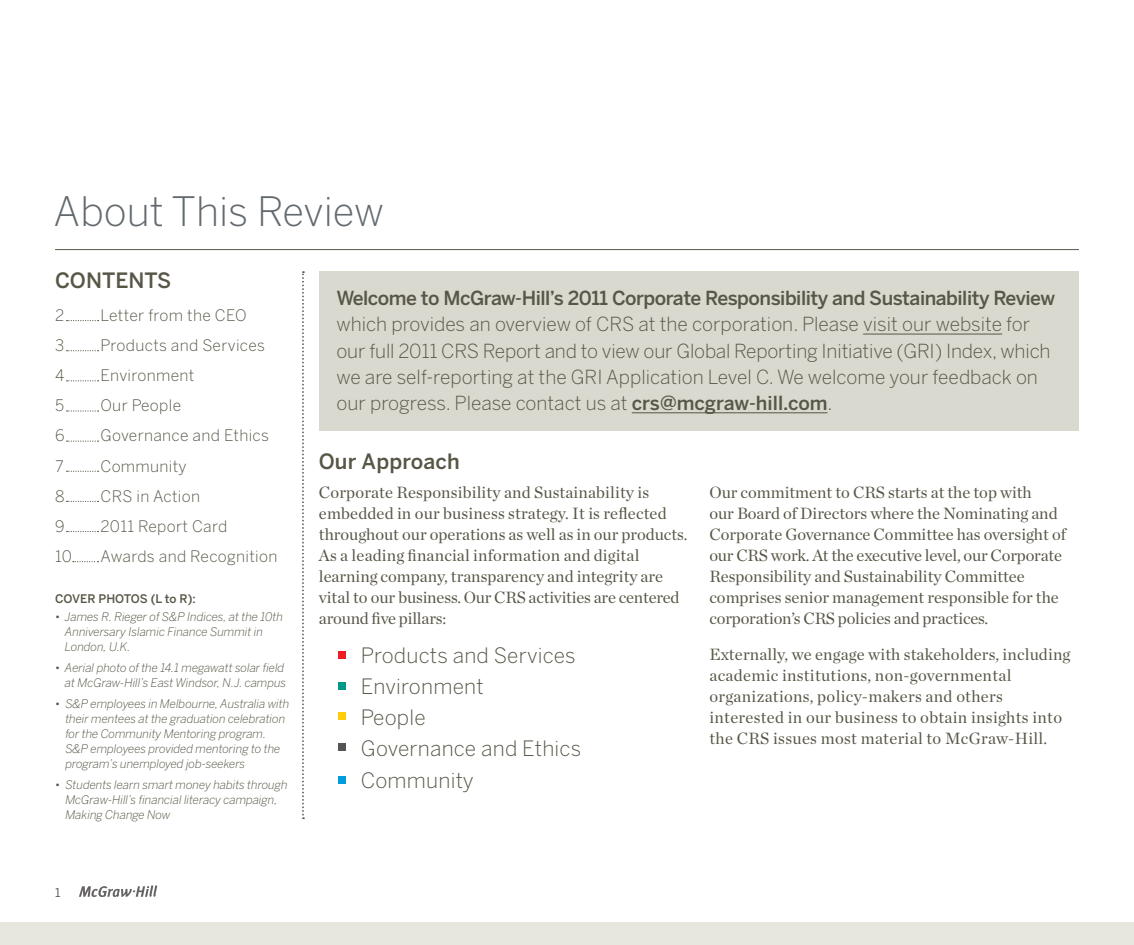
<style>
.page{position:relative;width:1134px;height:945px;background:#fff}
.page>*{position:absolute;margin:0;border:0;box-sizing:border-box;transform-origin:0 0}
.t1{font:300 40.25px "Benton Sans";color:#636a6f}
.Body_Text{font:300 21px "Benton Sans";letter-spacing:.01em;color:#585646}
.Body_Text-2{font:500 21px "Benton Sans";color:#585646}
.Body_Text-3{font:300 19.25px/26.2px "Benton Sans";letter-spacing:-.01em;color:#585646}
.Body_Text-4{font:16.62px/21px "Chronicle Deck";color:#585646}
.Body_Text-5{font:16.62px/21px "Chronicle Deck";letter-spacing:.02em;color:#585646}
.Body_Text-6{font:300 15.75px "Benton Sans";letter-spacing:.02em;color:#585646}
.t2{font:12.25px "Benton Sans";color:#636366}
.Body_Text-7{font:italic 300 11.9px/14.9px "Benton Sans";letter-spacing:-.01em;color:#585646}
.Body_Text-8{font:500 11.9px "Benton Sans";letter-spacing:-.005em;color:#585646}
.s1{font-weight:500}
</style>
<div class="page">
<div style="left:319px;top:271px;width:760px;height:160px;background:#dad9d0"></div>
<hr style="left:55px;top:249px;width:1024px;height:1px;background:#585646">
<hr style="left:863px;top:334px;width:139px;height:1px;background:#585646">
<hr style="left:632px;top:413px;width:196px;height:1px;background:#585646">
<div style="left:338px;top:651px;width:8px;height:8px;background:#ee1d23"></div>
<div style="left:338px;top:682px;width:8px;height:8px;background:#009888"></div>
<div style="left:338px;top:713px;width:8px;height:7px;background:#fecd08"></div>
<div style="left:338px;top:743px;width:8px;height:8px;background:#545557"></div>
<div style="left:338px;top:776px;width:8px;height:8px;background:#009ddc"></div>
<div style="left:0;top:923px;width:1134px;height:22px;background:#e7e7e0"></div>
<svg style="left:79px;top:886px;width:78px;height:11px"></svg>
<svg style="left:302px;top:271px;width:2px;height:548px"></svg>
<svg style="left:67px;top:320px;width:32px;height:1px"></svg>
<svg style="left:73px;top:561px;width:26px;height:1px"></svg>
<svg style="left:67px;top:350px;width:32px;height:1px"></svg>
<svg style="left:67px;top:380px;width:32px;height:1px"></svg>
<svg style="left:67px;top:410px;width:32px;height:2px"></svg>
<svg style="left:67px;top:441px;width:32px;height:1px"></svg>
<svg style="left:67px;top:471px;width:32px;height:1px"></svg>
<svg style="left:67px;top:501px;width:32px;height:1px"></svg>
<svg style="left:67px;top:531px;width:32px;height:1px"></svg>
<p class="t1" style="left:54px;top:188px;width:332px">About This Review</p>
<p class="Body_Text-2" style="left:55px;top:268px;width:118px">CONTENTS</p>
<p class="Body_Text-6" style="left:55px;top:306px;width:11px">2</p>
<p class="Body_Text-6" style="left:101px;top:306px;width:148px">Letter from the CEO</p>
<p class="Body_Text-6" style="left:55px;top:336px;width:11px">3</p>
<p class="Body_Text-6" style="left:101px;top:336px;width:166px">Products and Services</p>
<p class="Body_Text-6" style="left:55px;top:366px;width:11px">4</p>
<p class="Body_Text-6" style="left:101px;top:366px;width:95px">Environment</p>
<p class="Body_Text-6" style="left:55px;top:396px;width:11px">5</p>
<p class="Body_Text-6" style="left:101px;top:396px;width:82px">Our People</p>
<p class="Body_Text-6" style="left:55px;top:427px;width:11px">6</p>
<p class="Body_Text-6" style="left:101px;top:427px;width:170px">Governance and Ethics</p>
<p class="Body_Text-6" style="left:55px;top:457px;width:10px">7</p>
<p class="Body_Text-6" style="left:101px;top:457px;width:87px">Community</p>
<p class="Body_Text-6" style="left:55px;top:487px;width:11px">8</p>
<p class="Body_Text-6" style="left:101px;top:487px;width:101px">CRS in Action</p>
<p class="Body_Text-6" style="left:55px;top:517px;width:11px">9</p>
<p class="Body_Text-6" style="left:101px;top:517px;width:128px">2011 Report Card</p>
<p class="Body_Text-6" style="left:55px;top:547px;width:18px">10</p>
<p class="Body_Text-6" style="left:101px;top:547px;width:178px">Awards and Recognition</p>
<p class="Body_Text-8" style="left:55px;top:592px;width:142px">COVER PHOTOS (L to R):</p>
<p class="Body_Text-7" style="left:65px;top:609px;width:220px;text-indent:-10px">• James R. Rieger of S&amp;P Indices, at the 10th<br>Anniversary Islamic Finance Summit in<br>London, U.K.</p>
<p class="Body_Text-7" style="left:55px;top:660px;width:233px;text-align:right">• Aerial photo of the 14.1 megawatt solar field at McGraw-Hill’s East Windsor, N.J. campus</p>
<p class="Body_Text-7" style="left:65px;top:696px;width:226px;text-indent:-10px">• S&amp;P employees in Melbourne, Australia with their mentees at the graduation celebration for the Community Mentoring program.<br>S&amp;P employees provided mentoring to the program’s unemployed job-seekers</p>
<p class="Body_Text-7" style="left:65px;top:777px;width:224px;text-indent:-10px">• Students learn smart money habits through<br>McGraw-Hill’s financial literacy campaign,<br>Making Change Now</p>
<p class="t2" style="left:55px;top:885px;width:7px">1</p>
<p class="Body_Text-3" style="left:336px;top:285px;width:720px"><span class="s1">Welcome to McGraw-Hill’s 2011 Corporate Responsibility and Sustainability Review </span>which provides an overview of CRS at the corporation. Please visit our website for our full 2011 CRS Report and to view our Global Reporting Initiative (GRI) Index, which we are self-reporting at the GRI Application Level C. We welcome your feedback on our progress. Please contact us at <span class="s1">crs@mcgraw-hill.com</span>.</p>
<p class="Body_Text-2" style="left:319px;top:449px;width:142px">Our Approach</p>
<p class="Body_Text-4" style="left:319px;top:481px;width:370px">Corporate Responsibility and Sustainability is embedded in our business strategy. It is reflected throughout our operations as well as in our products.<br>As a leading financial information and digital learning company, transparency and integrity are vital to our business. Our CRS activities are centered around five pillars:</p>
<p class="Body_Text" style="left:361px;top:644px;width:216px">Products and Services</p>
<p class="Body_Text" style="left:361px;top:674px;width:124px">Environment</p>
<p class="Body_Text" style="left:361px;top:705px;width:66px">People</p>
<p class="Body_Text" style="left:361px;top:736px;width:222px">Governance and Ethics</p>
<p class="Body_Text" style="left:361px;top:769px;width:114px">Community</p>
<p class="Body_Text-4" style="left:709px;top:481px;width:358px">Our commitment to CRS starts at the top with<br>our Board of Directors where the Nominating and Corporate Governance Committee has oversight of our CRS work. At the executive level, our Corporate Responsibility and Sustainability Committee comprises senior management responsible for the corporation’s CRS policies and practices.</p>
<p class="Body_Text-5" style="left:709px;top:643px;width:363px">Externally, we engage with stakeholders, including academic institutions, non-governmental organizations, policy-makers and others interested in our business to obtain insights into the CRS issues most material to McGraw-Hill.</p>
</div>
